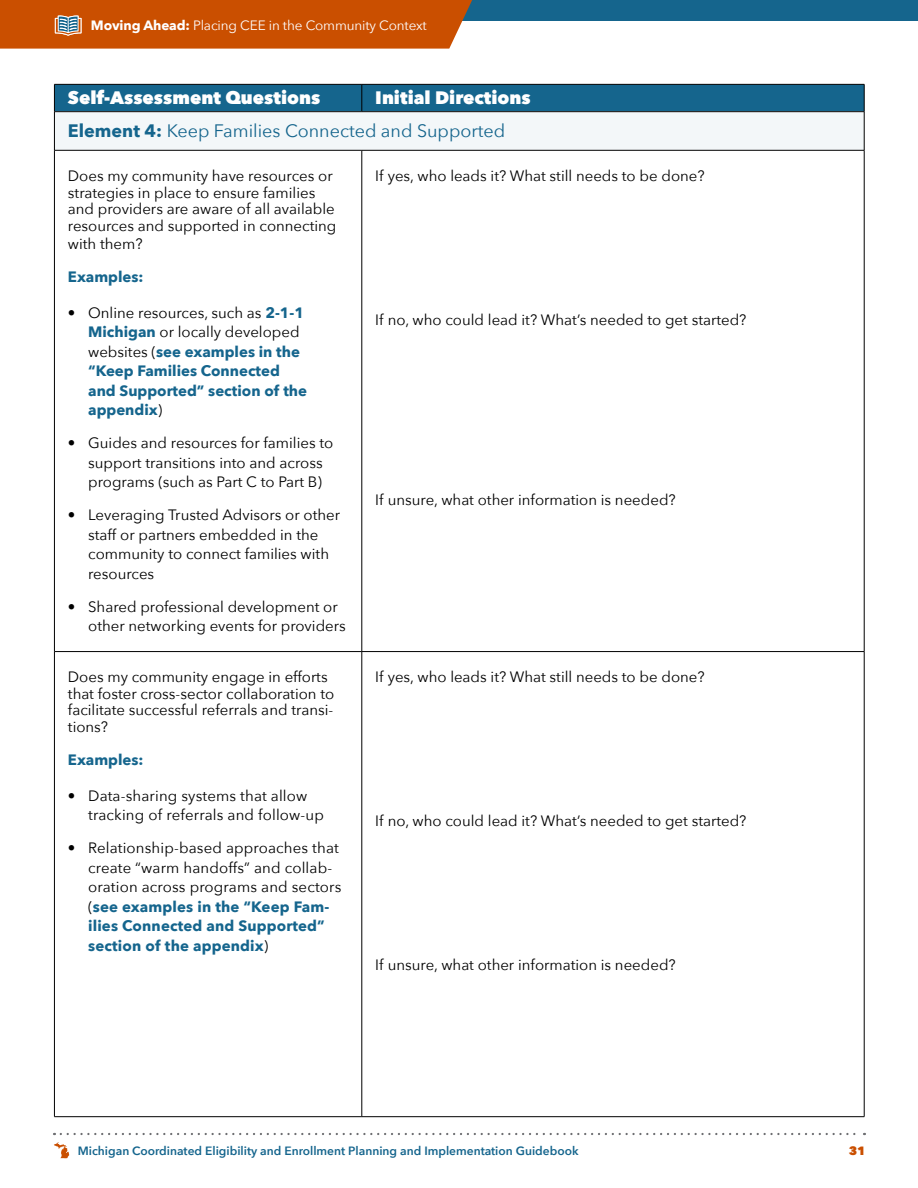
<style>
.page{position:relative;width:918px;height:1188px;background:#fff}
.page>*{position:absolute;margin:0;border:0;box-sizing:border-box;transform-origin:0 0}
.t1{font:18px/33px "Avenir Next";color:#15658d}
.t2{font:800 18px "Avenir Next";color:#fff}
.t3{font:15px/19.5px "Avenir Next";color:#000}
.t4{font:700 15px/19.5px "Avenir Next";color:#15658d}
.t5{font:13.5px "Avenir Next";letter-spacing:-.01em;color:#fff}
.t6{font:600 12px "Avenir Next";color:#15658d}
.t7{font:800 12px "Avenir Next";color:#ca4f00}
.s1{font-weight:700}
.s2{font-weight:800;color:#fff}
.s3{font-weight:400;color:#000}
.s4{font-weight:700;color:#15658d}
</style>
<div class="page">
<svg style="left:61px;top:1133px;width:804px;height:2px"></svg>
<div style="left:54px;top:112px;width:810px;height:38px;background:#f3f7f9"></div>
<div style="left:54px;top:84px;width:811px;height:28px;background:#15658d"></div>
<hr style="left:54px;top:111px;width:308px;height:1px;background:#000">
<hr style="left:54px;top:112px;width:1px;height:38px;background:#000">
<hr style="left:362px;top:111px;width:502px;height:1px;background:#000">
<hr style="left:864px;top:112px;width:1px;height:38px;background:#000">
<hr style="left:54px;top:150px;width:308px;height:1px;background:#000">
<hr style="left:54px;top:150px;width:1px;height:501px;background:#000">
<hr style="left:362px;top:150px;width:502px;height:1px;background:#000">
<hr style="left:362px;top:150px;width:1px;height:501px;background:#000">
<hr style="left:864px;top:150px;width:1px;height:501px;background:#000">
<hr style="left:54px;top:651px;width:308px;height:1px;background:#000">
<hr style="left:54px;top:652px;width:1px;height:465px;background:#000">
<hr style="left:362px;top:651px;width:502px;height:1px;background:#000">
<hr style="left:362px;top:652px;width:1px;height:465px;background:#000">
<hr style="left:864px;top:652px;width:1px;height:465px;background:#000">
<hr style="left:54px;top:1116px;width:308px;height:1px;background:#000">
<hr style="left:362px;top:1116px;width:502px;height:1px;background:#000">
<div style="left:0;top:0;width:918px;height:21px;background:#15658d"></div>
<div style="left:0;top:0;width:472px;height:49px;background:#ca4f00"></div>
<svg style="left:54px;top:1142px;width:15px;height:16px"></svg>
<p class="t5" style="left:91px;top:13px;width:337px"><span class="s1">Moving Ahead:</span> Placing CEE in the Community Context</p>
<p class="t2" style="left:68px;top:87px;width:254px">Self-Assessment Questions</p>
<p class="t1" style="left:68px;top:81px;width:464px;text-indent:307px"><span class="s2">Initial Directions<br></span><span class="s1">Element 4:</span> Keep Families Connected and Supported</p>
<p class="t3" style="left:68px;top:167px;width:270px;line-height:16.5px">Does my community have resources or strategies in place to ensure families and providers are aware of all available resources and supported in connecting</p>
<p class="t3" style="left:68px;top:233px;width:76px">with them?</p>
<p class="t4" style="left:68px;top:267px;width:77px">Examples:</p>
<p class="t4" style="left:88px;top:303px;width:220px;text-indent:-20px"><span class="s3">• Online resources, such as</span> 2-1-1<br>Michigan <span class="s3">or locally developed websites (</span>see examples in the “Keep Families Connected and Supported” section of the appendix<span class="s3">)</span></p>
<p class="t3" style="left:88px;top:433px;width:247px;text-indent:-20px">• Guides and resources for families to support transitions into and across programs (such as Part C to Part B)</p>
<p class="t3" style="left:88px;top:505px;width:253px;text-indent:-20px">• Leveraging Trusted Advisors or other staff or partners embedded in the community to connect families with resources</p>
<p class="t3" style="left:88px;top:596px;width:259px;text-indent:-20px">• Shared professional development or other networking events for providers</p>
<p class="t3" style="left:375px;top:166px;width:331px">If yes, who leads it? What still needs to be done?</p>
<p class="t3" style="left:375px;top:310px;width:373px">If no, who could lead it? What’s needed to get started?</p>
<p class="t3" style="left:375px;top:490px;width:302px">If unsure, what other information is needed?</p>
<p class="t3" style="left:68px;top:668px;width:268px;line-height:16.5px">Does my community engage in efforts that foster cross-sector collaboration to facilitate successful referrals and transi&shy;tions?</p>
<p class="t4" style="left:68px;top:750px;width:77px">Examples:</p>
<p class="t3" style="left:88px;top:785px;width:237px;text-indent:-20px">• Data-sharing systems that allow tracking of referrals and follow-up</p>
<p class="t3" style="left:88px;top:838px;width:255px;text-indent:-20px">• Relationship-based approaches that create “warm handoffs” and collab&shy;oration across programs and sectors (<span class="s4">see examples in the “Keep Fam&shy;ilies Connected and Supported” section of the appendix</span>)</p>
<p class="t3" style="left:375px;top:667px;width:331px">If yes, who leads it? What still needs to be done?</p>
<p class="t3" style="left:375px;top:811px;width:373px">If no, who could lead it? What’s needed to get started?</p>
<p class="t3" style="left:375px;top:955px;width:302px">If unsure, what other information is needed?</p>
<p class="t6" style="left:78px;top:1141px;width:502px">Michigan Coordinated Eligibility and Enrollment Planning and Implementation Guidebook</p>
<p class="t7" style="left:849px;top:1143px;width:18px">31</p>
</div>
